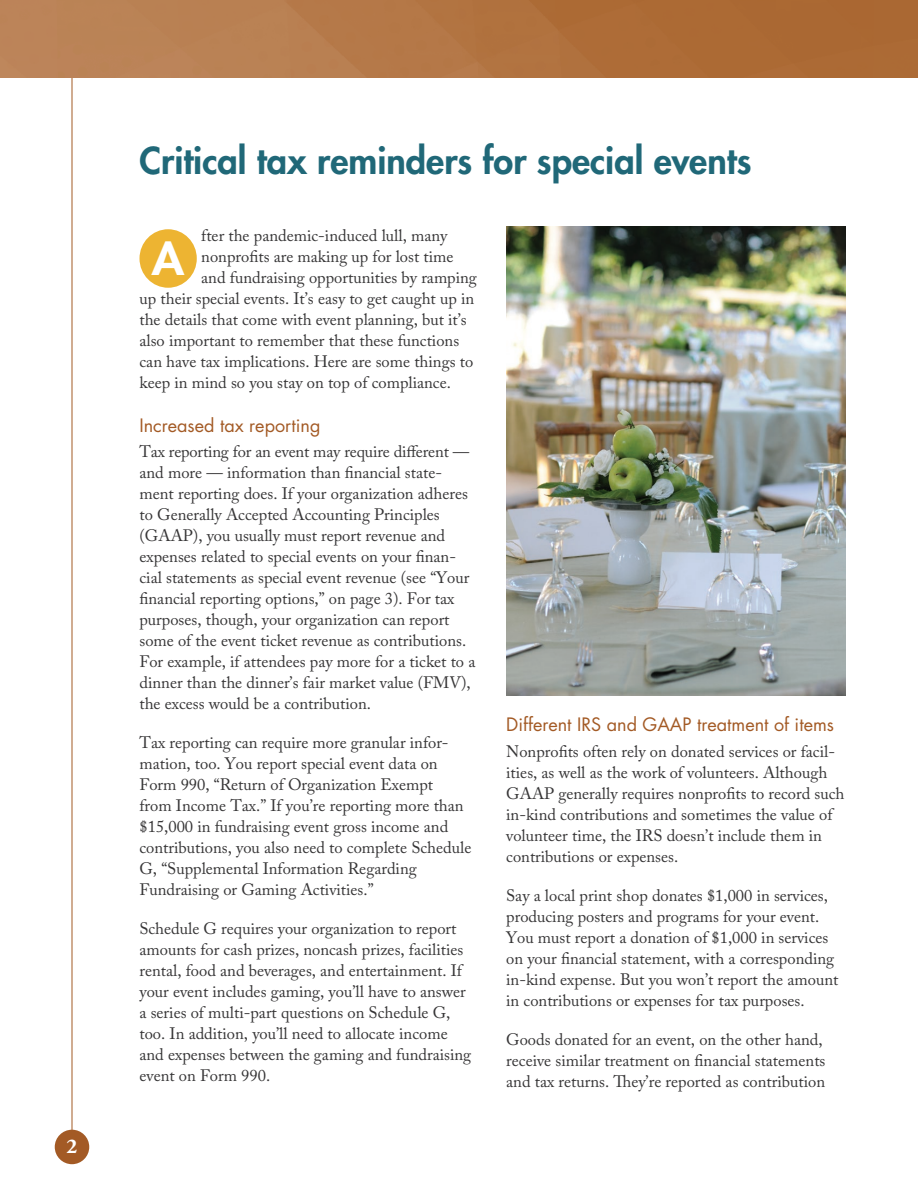
<style>
.page{position:relative;width:918px;height:1188px;background:#fff}
.page>*{position:absolute;margin:0;border:0;box-sizing:border-box;transform-origin:0 0}
.t1{font:800 43.5px "Futura Std";color:#fff;scale:1.1 1}
.t2{font:800 36px "Futura Std";color:#206878}
.t3{font:700 21px "Adobe Garamond Pro";color:#fff}
.t4{font:18px "Futura Std";color:#a35a25}
.t5{font:16.5px/21px "Adobe Caslon Pro";color:#363536}
</style>
<div class="page">
<hr style="left:72px;top:78px;width:1px;height:1054px;background:#a35a25">
<div style="left:55px;top:1130px;width:34px;height:34px;background:#a35a25;border-radius:50%"></div>
<img style="left:0;top:0;width:918px;height:78px">
<div style="left:139px;top:229px;width:58px;height:59px;background:#edb432;border-radius:50%"></div>
<img style="left:506px;top:227px;width:340px;height:468px">
<p class="t3" style="left:67px;top:1134px;width:12px">2</p>
<h2 class="t2" style="left:140px;top:138px;width:613px">Critical tax reminders for special events</h2>
<p class="t5" style="left:201px;top:225px;width:248px">fter the pandemic-induced lull, many</p>
<p class="t5" style="left:201px;top:246px;width:254px">nonprofits are making up for lost time</p>
<p class="t5" style="left:201px;top:267px;width:277px">and fundraising opportunities by ramping</p>
<p class="t5" style="left:140px;top:288px;width:336px">up their special events. It’s easy to get caught up in</p>
<p class="t5" style="left:140px;top:309px;width:329px">the details that come with event planning, but it’s</p>
<p class="t5" style="left:140px;top:330px;width:321px">also important to remember that these functions</p>
<p class="t5" style="left:140px;top:351px;width:335px">can have tax implications. Here are some things to</p>
<p class="t5" style="left:140px;top:372px;width:313px">keep in mind so you stay on top of compliance.</p>
<p class="t4" style="left:140px;top:413px;width:183px">Increased tax reporting</p>
<p class="t5" style="left:140px;top:441px;width:337px">Tax reporting for an event may require different — and more — information than financial state&shy;ment reporting does. If your organization adheres to Generally Accepted Accounting Principles (GAAP), you usually must report revenue and expenses related to special events on your finan&shy;cial statements as special event revenue (see “Your financial reporting options,” on page 3). For tax purposes, though, your organization can report some of the event ticket revenue as contributions.<br>For example, if attendees pay more for a ticket to a dinner than the dinner’s fair market value (FMV), the excess would be a contribution.</p>
<p class="t5" style="left:140px;top:732px;width:333px">Tax reporting can require more granular infor&shy;mation, too. You report special event data on Form 990, “Return of Organization Exempt<br>from Income Tax.” If you’re reporting more than $15,000 in fundraising event gross income and contributions, you also need to complete Schedule G, “Supplemental Information Regarding Fundraising or Gaming Activities.”</p>
<p class="t5" style="left:140px;top:918px;width:333px">Schedule G requires your organization to report amounts for cash prizes, noncash prizes, facilities rental, food and beverages, and entertainment. If your event includes gaming, you’ll have to answer a series of multi-part questions on Schedule G, too. In addition, you’ll need to allocate income and expenses between the gaming and fundraising event on Form 990.</p>
<h1 class="t1" style="left:152px;top:231px;width:31px">A</h1>
<p class="t4" style="left:506px;top:713px;width:329px">Different IRS and GAAP treatment of items</p>
<p class="t5" style="left:506px;top:740px;width:340px">Nonprofits often rely on donated services or facil&shy;ities, as well as the work of volunteers. Although GAAP generally requires nonprofits to record such in-kind contributions and sometimes the value of volunteer time, the IRS doesn’t include them in contributions or expenses.</p>
<p class="t5" style="left:506px;top:884px;width:334px">Say a local print shop donates $1,000 in services, producing posters and programs for your event.<br>You must report a donation of $1,000 in services on your financial statement, with a corresponding in-kind expense. But you won’t report the amount in contributions or expenses for tax purposes.</p>
<p class="t5" style="left:506px;top:1028px;width:321px">Goods donated for an event, on the other hand, receive similar treatment on financial statements and tax returns. They’re reported as contribution</p>
</div>
